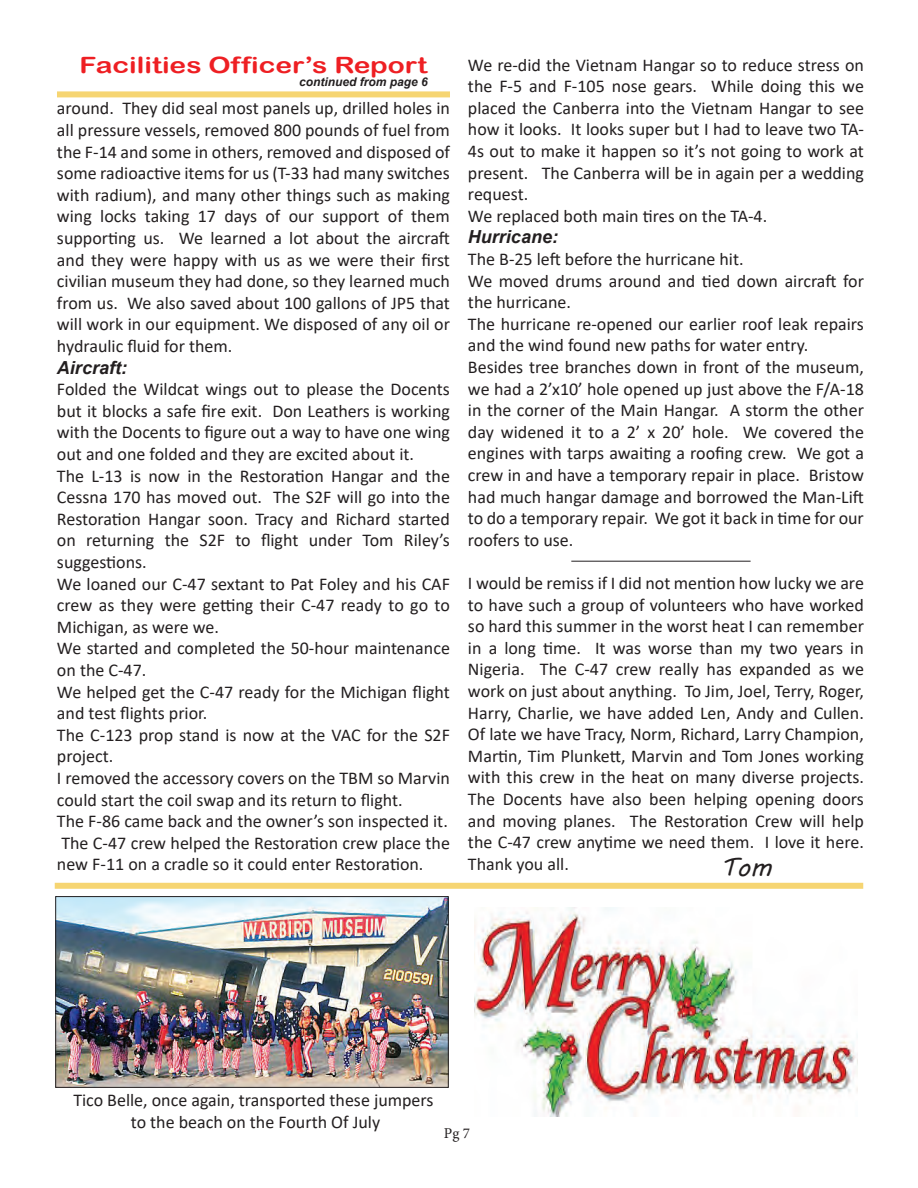
<style>
.page{position:relative;width:918px;height:1188px;background:#fff}
.page>*{position:absolute;margin:0;border:0;box-sizing:border-box;transform-origin:0 0}
.t1{font:25.5px "MV Boli";color:#231f20}
.t2{font:22.5px "Arial Rounded MT Bold";color:#ee1f23;scale:1.25 1}
.t3{font:18px/21.6px "Calibri";color:#231f20}
.t4{font:15px "Minion Pro";color:#231f20}
.t5{font:italic 700 12px "Arial";color:#231f20}
.s1{font-family:"Arial";font-weight:700;font-style:italic}
</style>
<div class="page">
<div style="left:57px;top:91px;width:393px;height:6px;background:#f6d572"></div>
<div style="left:55px;top:883px;width:808px;height:6px;background:#f6d572"></div>
<hr style="left:571px;top:561px;width:180px;height:1px;background:#231f20">
<img style="left:57px;top:898px;width:389px;height:188px">
<div style="left:55px;top:896px;width:393px;height:192px;border:1px solid #231f20"></div>
<img style="left:475px;top:907px;width:382px;height:209px">
<p class="t2" style="left:80px;top:52px;width:280px">Facilities Officer’s Report</p>
<p class="t5" style="left:299px;top:74px;width:130px">continued from page 6</p>
<p class="t3" style="left:57px;top:97px;width:395px">around. They did seal most panels up, drilled holes in all pressure vessels, removed 800 pounds of fuel from the F-14 and some in others, removed and disposed of some radioactive items for us (T-33 had many switches with radium), and many other things such as making wing locks taking 17 days of our support of them supporting us. We learned a lot about the aircraft and they were happy with us as we were their first civilian museum they had done, so they learned much from us. We also saved about 100 gallons of JP5 that will work in our equipment. We disposed of any oil or hydraulic fluid for them.<br><span class="s1">Aircraft:<br></span>Folded the Wildcat wings out to please the Docents but it blocks a safe fire exit. Don Leathers is working with the Docents to figure out a way to have one wing out and one folded and they are excited about it.<br>The L-13 is now in the Restoration Hangar and the Cessna 170 has moved out. The S2F will go into the Restoration Hangar soon. Tracy and Richard started on returning the S2F to flight under Tom Riley’s suggestions.<br>We loaned our C-47 sextant to Pat Foley and his CAF crew as they were getting their C-47 ready to go to Michigan, as were we.<br>We started and completed the 50-hour maintenance on the C-47.<br>We helped get the C-47 ready for the Michigan flight and test flights prior.<br>The C-123 prop stand is now at the VAC for the S2F project.<br>I removed the accessory covers on the TBM so Marvin could start the coil swap and its return to flight.<br>The F-86 came back and the owner’s son inspected it.<br>The C-47 crew helped the Restoration crew place the new F-11 on a cradle so it could enter Restoration.</p>
<p class="t3" style="left:468px;top:53px;width:398px">We re-did the Vietnam Hangar so to reduce stress on the F-5 and F-105 nose gears. While doing this we placed the Canberra into the Vietnam Hangar to see how it looks. It looks super but I had to leave two TA-4s out to make it happen so it’s not going to work at present. The Canberra will be in again per a wedding request.<br>We replaced both main tires on the TA-4.<br><span class="s1">Hurricane:<br></span>The B-25 left before the hurricane hit.<br>We moved drums around and tied down aircraft for the hurricane.<br>The hurricane re-opened our earlier roof leak repairs and the wind found new paths for water entry.<br>Besides tree branches down in front of the museum, we had a 2’x10’ hole opened up just above the F/A-18 in the corner of the Main Hangar. A storm the other day widened it to a 2’ x 20’ hole. We covered the engines with tarps awaiting a roofing crew. We got a crew in and have a temporary repair in place. Bristow had much hangar damage and borrowed the Man-Lift to do a temporary repair. We got it back in time for our roofers to use.</p>
<p class="t3" style="left:468px;top:572px;width:397px;text-align:justify">I would be remiss if I did not mention how lucky we are to have such a group of volunteers who have worked so hard this summer in the worst heat I can remember in a long time. It was worse than my two years in Nigeria. The C-47 crew really has expanded as we work on just about anything. To Jim, Joel, Terry, Roger, Harry, Charlie, we have added Len, Andy and Cullen.<br>Of late we have Tracy, Norm, Richard, Larry Champion, Martin, Tim Plunkett, Marvin and Tom Jones working with this crew in the heat on many diverse projects.<br>The Docents have also been helping opening doors and moving planes. The Restoration Crew will help the C-47 crew anytime we need them. I love it here.<br>Thank you all.</p>
<p class="t1" style="left:720px;top:850px;width:53px">Tom</p>
<p class="t3" style="left:73px;top:1089px;width:362px;text-align:center">Tico Belle, once again, transported these jumpers to the beach on the Fourth Of July</p>
<p class="t4" style="left:444px;top:1123px;width:28px">Pg 7</p>
</div>
